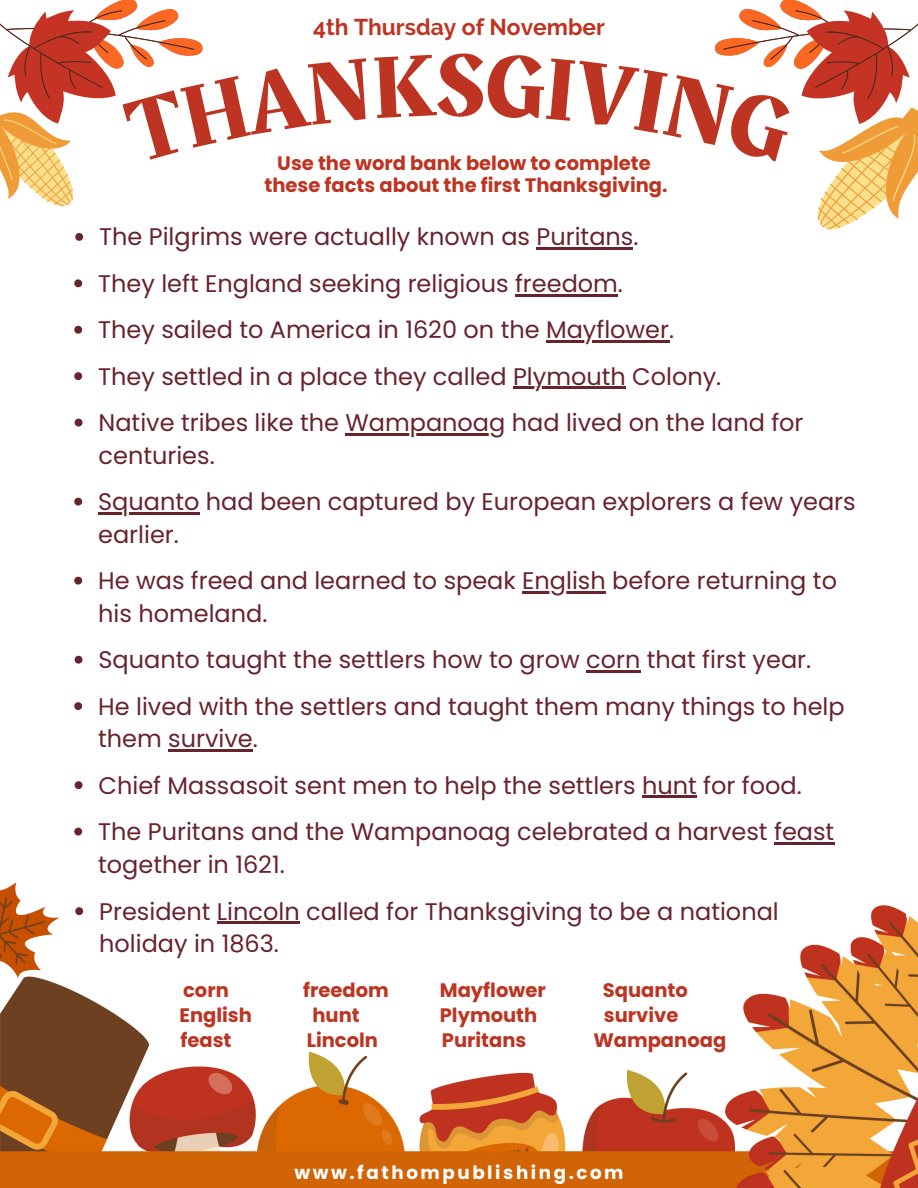
<style>
.page{position:relative;width:918px;height:1188px;background:#fff}
.page>*{position:absolute;margin:0;border:0;box-sizing:border-box;transform-origin:0 0}
.t1{font:90.3px "Rakkas";color:#bd3522}
.t2{font:24px/32.7px "Poppins";color:#68232d}
.t3{font:700 22.8px "Raleway";color:#bd3522}
.t4{font:700 19.5px/24.8px "Poppins";color:#bd3522}
.t5{font:700 18.3px "Poppins";letter-spacing:.14em;color:#fff}
</style>
<div class="page">
<img style="left:0;top:980px;width:711px;height:171px">
<div style="left:0;top:1151px;width:918px;height:37px;background:#d16406"></div>
<img style="left:711px;top:905px;width:206px;height:283px">
<img style="left:0;top:882px;width:60px;height:98px">
<hr style="left:537px;top:248px;width:96px;height:2px;background:#68232d">
<svg style="left:74px;top:279px;width:8px;height:8px"></svg>
<hr style="left:515px;top:294px;width:103px;height:2px;background:#68232d">
<svg style="left:74px;top:326px;width:8px;height:8px"></svg>
<hr style="left:546px;top:340px;width:123px;height:3px;background:#68232d">
<svg style="left:74px;top:372px;width:8px;height:8px"></svg>
<hr style="left:513px;top:387px;width:113px;height:2px;background:#68232d">
<svg style="left:75px;top:419px;width:8px;height:8px"></svg>
<hr style="left:345px;top:433px;width:160px;height:3px;background:#68232d">
<svg style="left:75px;top:656px;width:8px;height:8px"></svg>
<hr style="left:586px;top:670px;width:54px;height:3px;background:#68232d">
<svg style="left:75px;top:781px;width:8px;height:8px"></svg>
<hr style="left:642px;top:796px;width:55px;height:2px;background:#68232d">
<svg style="left:74px;top:828px;width:8px;height:8px"></svg>
<hr style="left:774px;top:842px;width:60px;height:3px;background:#68232d">
<svg style="left:74px;top:498px;width:8px;height:8px"></svg>
<hr style="left:98px;top:512px;width:102px;height:3px;background:#68232d">
<svg style="left:74px;top:577px;width:8px;height:8px"></svg>
<hr style="left:522px;top:591px;width:84px;height:3px;background:#68232d">
<svg style="left:74px;top:702px;width:8px;height:8px"></svg>
<hr style="left:168px;top:749px;width:85px;height:3px;background:#68232d">
<svg style="left:75px;top:907px;width:8px;height:8px"></svg>
<hr style="left:217px;top:922px;width:83px;height:2px;background:#68232d">
<svg style="left:0;top:0;width:203px;height:241px"></svg>
<svg style="left:715px;top:0;width:203px;height:230px"></svg>
<p class="t3" style="left:313px;top:13px;width:293px">4th Thursday of November</p>
<p class="t1" style="left:436px;top:21px;width:51px">S</p>
<p class="t4" style="left:277px;top:151px;width:375px">Use the word bank below to complete</p>
<p class="t4" style="left:264px;top:172px;width:405px">these facts about the first Thanksgiving.</p>
<p class="t2" style="left:99px;top:221px;width:541px">The Pilgrims were actually known as Puritans.</p>
<p class="t2" style="left:98px;top:267px;width:526px">They left England seeking religious freedom.</p>
<p class="t2" style="left:98px;top:313px;width:577px">They sailed to America in 1620 on the Mayflower.</p>
<p class="t2" style="left:98px;top:360px;width:625px">They settled in a place they called Plymouth Colony.</p>
<p class="t2" style="left:99px;top:406px;width:707px">Native tribes like the Wampanoag had lived on the land for centuries.</p>
<p class="t2" style="left:98px;top:485px;width:759px">Squanto had been captured by European explorers a few years earlier.</p>
<p class="t2" style="left:98px;top:564px;width:740px">He was freed and learned to speak English before returning to his homeland.</p>
<p class="t2" style="left:99px;top:643px;width:714px">Squanto taught the settlers how to grow corn that first year.</p>
<p class="t2" style="left:98px;top:690px;width:748px">He lived with the settlers and taught them many things to help them survive.</p>
<p class="t2" style="left:99px;top:769px;width:705px">Chief Massasoit sent men to help the settlers hunt for food.</p>
<p class="t2" style="left:98px;top:815px;width:738px">The Puritans and the Wampanoag celebrated a harvest feast together in 1621.</p>
<p class="t2" style="left:99px;top:895px;width:681px">President Lincoln called for Thanksgiving to be a national holiday in 1863.</p>
<p class="t4" style="left:180px;top:978px;width:74px">corn<br>English feast</p>
<p class="t4" style="left:303px;top:978px;width:87px">freedom hunt<br>Lincoln</p>
<p class="t4" style="left:440px;top:978px;width:107px">Mayflower<br>Plymouth<br>Puritans</p>
<p class="t4" style="left:603px;top:978px;width:87px">Squanto</p>
<p class="t4" style="left:604px;top:1003px;width:76px">survive</p>
<p class="t4" style="left:593px;top:1027px;width:134px">Wampanoag</p>
<p class="t5" style="left:294px;top:1160px;width:331px">www.fathompublishing.com</p>
</div>
